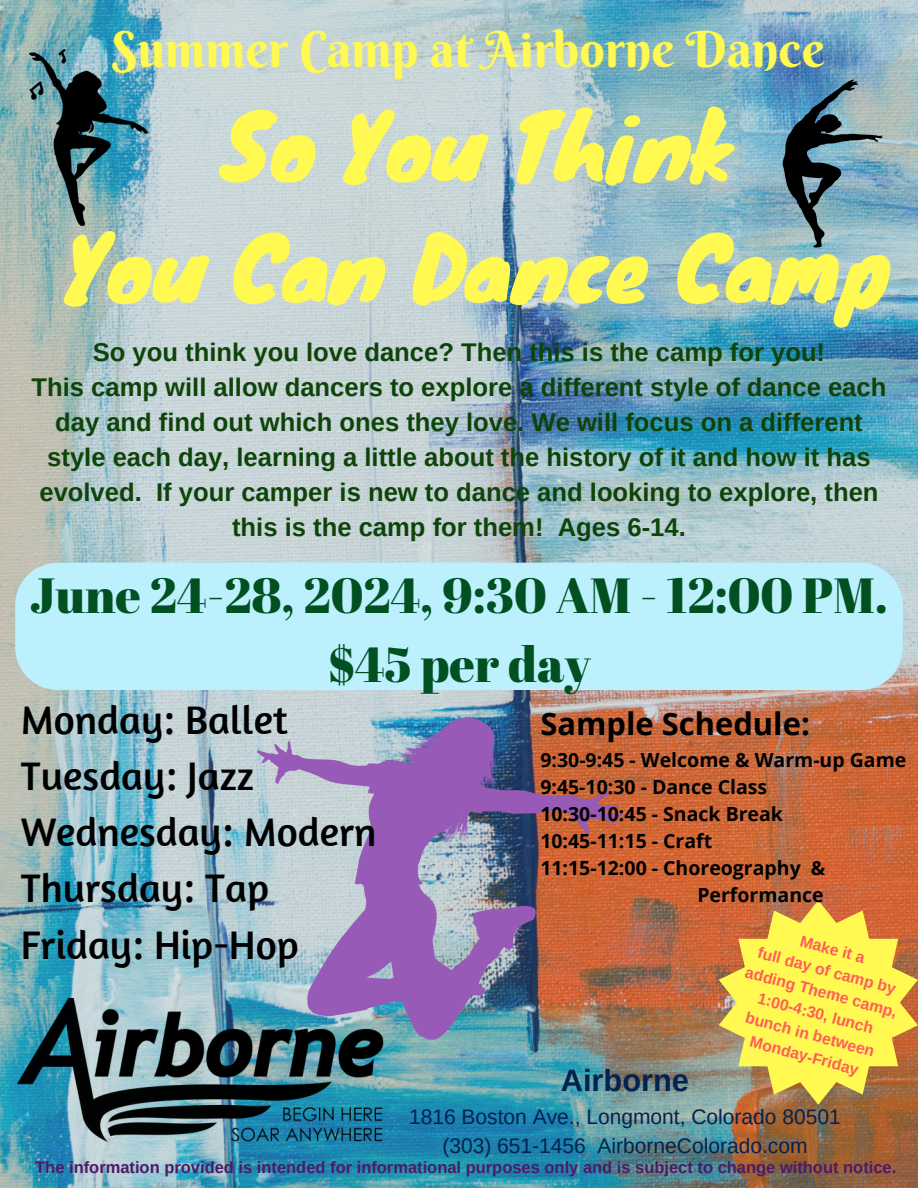
<style>
.page{position:relative;width:918px;height:1188px;background:#fff}
.page>*{position:absolute;margin:0;border:0;box-sizing:border-box;transform-origin:0 0}
.t1{font:87.15px/121.5px "Knewave";color:#fff952;text-align:center}
.t2{font:49.8px "Berkshire Swash";color:#fff952}
.t3{font:49.35px/68.7px "Abril Fatface";color:#005022;text-align:center}
.t4{font:40.8px/56.2px "Amaranth";color:#000}
.t5{font:700 30.9px "Open Sans";color:#000}
.t6{font:700 30.75px "Arimo";color:#012350}
.t7{font:700 25.65px/34.8px "Arimo";color:#0e4409;text-align:center}
.t8{font:21px/29.2px "Arimo";color:#012350;text-align:center}
.t9{font:700 19.5px "Open Sans";color:#000}
.t10{font:700 16.5px "Arimo";color:#4f1964}
.t11{font:700 15.75px/21.9px "Arimo";color:#ff5c5c;text-align:center}
</style>
<div class="page">
<img style="left:0;top:0;width:918px;height:1188px">
<svg style="left:719px;top:900px;width:199px;height:205px"></svg>
<img style="left:18px;top:998px;width:366px;height:146px">
<div style="left:15px;top:563px;width:888px;height:127px;background:#bdf0fd"></div>
<img style="left:30px;top:50px;width:118px;height:175px">
<svg style="left:782px;top:79px;width:101px;height:169px"></svg>
<img style="left:257px;top:716px;width:366px;height:324px">
<h2 class="t2" style="left:112px;top:19px;width:714px">Summer Camp at Airborne Dance</h2>
<p class="t1" style="left:64px;top:83px;width:829px">So You Think<br>You Can Dance Camp</p>
<h1 class="t7" style="left:32px;top:335px;width:856px">So you think you love dance? Then this is the camp for you!<br>This camp will allow dancers to explore a different style of dance each day and find out which ones they love. We will focus on a different style each day, learning a little about the history of it and how it has evolved. If your camper is new to dance and looking to explore, then this is the camp for them! Ages 6-14.</h1>
<h3 class="t3" style="left:30px;top:560px;width:860px">June 24-28, 2024, 9:30 AM - 12:00 PM. $45 per day</h3>
<h5 class="t4" style="left:21px;top:691px;width:357px">Monday: Ballet<br>Tuesday: Jazz<br>Wednesday: Modern<br>Thursday: Tap<br>Friday: Hip-Hop</h5>
<p class="t5" style="left:540px;top:702px;width:271px">Sample Schedule:</p>
<p class="t9" style="left:540px;top:746px;width:368px">9:30-9:45 - Welcome &amp; Warm-up Game</p>
<p class="t9" style="left:540px;top:773px;width:228px">9:45-10:30 - Dance Class</p>
<p class="t9" style="left:540px;top:800px;width:244px">10:30-10:45 - Snack Break</p>
<p class="t9" style="left:540px;top:827px;width:173px">10:45-11:15 - Craft</p>
<p class="t9" style="left:540px;top:854px;width:287px">11:15-12:00 - Choreography &amp;</p>
<p class="t9" style="left:697px;top:881px;width:128px">Performance</p>
<p class="t11" style="left:803px;top:930px;width:68px;rotate:15deg">Make it a</p>
<p class="t11" style="left:749px;top:961px;width:158px;rotate:15deg">adding Theme camp,<br>1:00-4:30, lunch bunch in between</p>
<p class="t11" style="left:761px;top:941px;width:144px;rotate:15deg">full day of camp by</p>
<p class="t11" style="left:753px;top:1030px;width:113px;rotate:15deg">Monday-Friday</p>
<p class="t6" style="left:561px;top:1063px;width:130px">Airborne</p>
<p class="t8" style="left:409px;top:1102px;width:433px">1816 Boston Ave., Longmont, Colorado 80501 (303) 651-1456 AirborneColorado.com</p>
<h4 class="t10" style="left:35px;top:1158px;width:863px">The information provided is intended for informational purposes only and is subject to change without notice.</h4>
</div>
